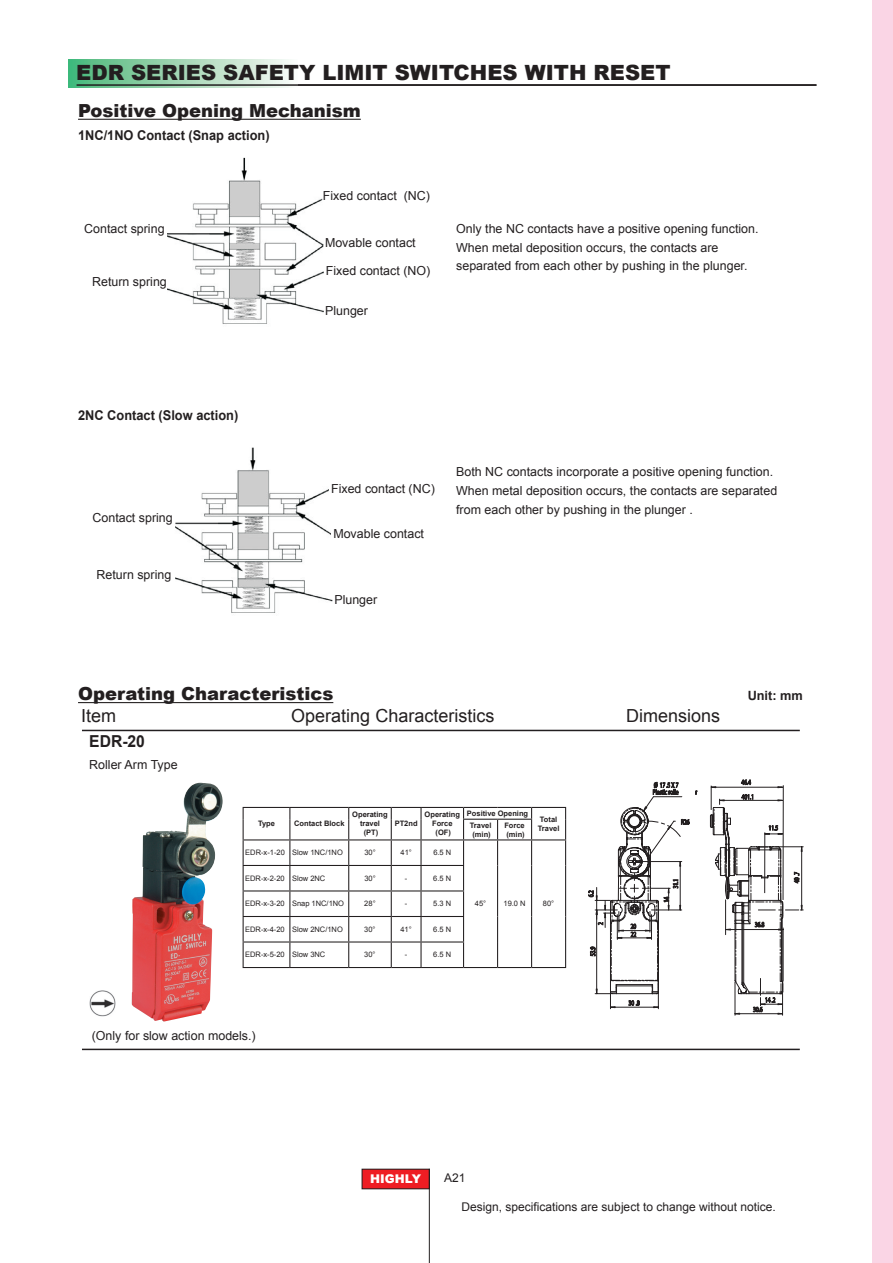
<style>
.page{position:relative;width:893px;height:1263px;background:#fff}
.page>*{position:absolute;margin:0;border:0;box-sizing:border-box;transform-origin:0 0}
.t1{font:900 21px "Arial";color:#231f20}
.t2{font:900 18px "Arial";color:#231f20}
.t3{font:18px "Arial";color:#231f20}
.t4{font:700 16.5px "Arial";color:#231f20;scale:.95 1}
.t5{font:700 13.5px "Arial";color:#231f20;scale:.95 1}
.t6{font:700 12.75px "Arial";color:#231f20}
.t7{font:12.45px/18.8px "Arial";color:#231f20}
.t8{font:12px "Arial";color:#231f20}
.t9{font:900 12px "Arial";color:#fff}
.t10{font:7.5px "Arial";color:#231f20}
.t11{font:700 7.5px/9px "Arial";color:#231f20;text-align:center}
</style>
<div class="page">
<div style="left:872px;top:0;width:21px;height:1263px;background:#fad5e5"></div>
<div style="left:68px;top:60px;width:230px;height:27px;background:linear-gradient(to right,#49b678,#fdfaf7)"></div>
<hr style="left:77px;top:84px;width:739px;height:2px;background:#231f20">
<hr style="left:82px;top:730px;width:718px;height:1px;background:#231f20">
<hr style="left:82px;top:1049px;width:718px;height:1px;background:#231f20">
<img style="left:132px;top:782px;width:91px;height:240px">
<svg style="left:588px;top:782px;width:109px;height:227px"></svg>
<svg style="left:709px;top:779px;width:94px;height:236px"></svg>
<img style="left:175px;top:447px;width:158px;height:166px">
<hr style="left:78px;top:119px;width:283px;height:1px;background:#231f20">
<img style="left:168px;top:157px;width:156px;height:167px">
<div style="left:330px;top:483px;width:111px;height:17px;background:#fff"></div>
<div style="left:332px;top:528px;width:111px;height:18px;background:#fff"></div>
<hr style="left:78px;top:702px;width:255px;height:1px;background:#231f20">
<img style="left:89px;top:990px;width:26px;height:27px">
<div style="left:362px;top:1169px;width:67px;height:20px;background:#ee1d23"></div>
<hr style="left:429px;top:1169px;width:1px;height:94px;background:#231f20">
<hr style="left:243px;top:807px;width:47px;height:1px;background:#231f20">
<hr style="left:290px;top:807px;width:59px;height:1px;background:#231f20">
<hr style="left:349px;top:807px;width:42px;height:1px;background:#231f20">
<hr style="left:391px;top:807px;width:30px;height:1px;background:#231f20">
<hr style="left:421px;top:807px;width:43px;height:1px;background:#231f20">
<svg style="left:420px;top:808px;width:2px;height:11px"></svg>
<hr style="left:464px;top:807px;width:34px;height:1px;background:#231f20">
<hr style="left:498px;top:807px;width:34px;height:1px;background:#231f20">
<hr style="left:532px;top:807px;width:34px;height:1px;background:#231f20">
<hr style="left:420px;top:819px;width:2px;height:20px;background:#231f20">
<hr style="left:463px;top:819px;width:35px;height:1px;background:#231f20">
<hr style="left:498px;top:819px;width:34px;height:1px;background:#231f20">
<hr style="left:243px;top:839px;width:47px;height:1px;background:#231f20">
<hr style="left:290px;top:839px;width:59px;height:1px;background:#231f20">
<hr style="left:349px;top:839px;width:42px;height:1px;background:#231f20">
<hr style="left:391px;top:839px;width:30px;height:1px;background:#231f20">
<hr style="left:421px;top:839px;width:43px;height:1px;background:#231f20">
<hr style="left:420px;top:840px;width:2px;height:25px;background:#231f20">
<hr style="left:464px;top:839px;width:34px;height:1px;background:#231f20">
<hr style="left:498px;top:839px;width:34px;height:1px;background:#231f20">
<hr style="left:532px;top:839px;width:34px;height:1px;background:#231f20">
<hr style="left:243px;top:865px;width:47px;height:1px;background:#231f20">
<hr style="left:290px;top:865px;width:59px;height:1px;background:#231f20">
<hr style="left:349px;top:865px;width:42px;height:1px;background:#231f20">
<hr style="left:391px;top:865px;width:30px;height:1px;background:#231f20">
<hr style="left:421px;top:865px;width:43px;height:1px;background:#231f20">
<hr style="left:420px;top:866px;width:2px;height:24px;background:#231f20">
<hr style="left:243px;top:890px;width:47px;height:1px;background:#231f20">
<hr style="left:290px;top:890px;width:59px;height:1px;background:#231f20">
<hr style="left:349px;top:890px;width:42px;height:1px;background:#231f20">
<hr style="left:391px;top:890px;width:30px;height:1px;background:#231f20">
<hr style="left:421px;top:890px;width:43px;height:1px;background:#231f20">
<hr style="left:420px;top:891px;width:2px;height:25px;background:#231f20">
<hr style="left:243px;top:916px;width:47px;height:1px;background:#231f20">
<hr style="left:290px;top:916px;width:59px;height:1px;background:#231f20">
<hr style="left:349px;top:916px;width:42px;height:1px;background:#231f20">
<hr style="left:391px;top:916px;width:30px;height:1px;background:#231f20">
<hr style="left:421px;top:916px;width:43px;height:1px;background:#231f20">
<hr style="left:420px;top:917px;width:2px;height:24px;background:#231f20">
<hr style="left:243px;top:941px;width:47px;height:1px;background:#231f20">
<svg style="left:243px;top:808px;width:1px;height:159px"></svg>
<hr style="left:290px;top:941px;width:59px;height:1px;background:#231f20">
<svg style="left:289px;top:808px;width:1px;height:159px"></svg>
<hr style="left:349px;top:941px;width:42px;height:1px;background:#231f20">
<svg style="left:348px;top:808px;width:1px;height:159px"></svg>
<hr style="left:391px;top:941px;width:30px;height:1px;background:#231f20">
<svg style="left:391px;top:808px;width:1px;height:159px"></svg>
<hr style="left:421px;top:941px;width:43px;height:1px;background:#231f20">
<hr style="left:420px;top:942px;width:2px;height:25px;background:#231f20">
<svg style="left:463px;top:808px;width:1px;height:159px"></svg>
<svg style="left:497px;top:820px;width:1px;height:147px"></svg>
<svg style="left:531px;top:808px;width:1px;height:159px"></svg>
<svg style="left:565px;top:808px;width:1px;height:159px"></svg>
<hr style="left:243px;top:967px;width:47px;height:1px;background:#231f20">
<hr style="left:290px;top:967px;width:59px;height:1px;background:#231f20">
<hr style="left:349px;top:967px;width:42px;height:1px;background:#231f20">
<hr style="left:391px;top:967px;width:30px;height:1px;background:#231f20">
<hr style="left:421px;top:967px;width:43px;height:1px;background:#231f20">
<hr style="left:464px;top:967px;width:34px;height:1px;background:#231f20">
<hr style="left:498px;top:967px;width:34px;height:1px;background:#231f20">
<hr style="left:532px;top:967px;width:34px;height:1px;background:#231f20">
<h1 class="t1" style="left:76px;top:57px;width:596px">EDR SERIES SAFETY LIMIT SWITCHES WITH RESET</h1>
<h2 class="t2" style="left:78px;top:98px;width:284px">Positive Opening Mechanism</h2>
<p class="t5" style="left:78px;top:126px;width:203px">1NC/1NO Contact (Snap action)</p>
<p class="t7" style="left:84px;top:219px;width:82px">Contact spring</p>
<p class="t7" style="left:92px;top:272px;width:76px">Return spring</p>
<p class="t5" style="left:78px;top:406px;width:170px">2NC Contact (Slow action)</p>
<p class="t7" style="left:93px;top:508px;width:82px">Contact spring</p>
<p class="t7" style="left:97px;top:565px;width:76px">Return spring</p>
<p class="t7" style="left:323px;top:187px;width:109px">Fixed contact (NC)</p>
<p class="t7" style="left:325px;top:233px;width:92px">Movable contact</p>
<p class="t7" style="left:326px;top:262px;width:106px">Fixed contact (NO)</p>
<p class="t7" style="left:325px;top:301px;width:44px">Plunger</p>
<p class="t7" style="left:456px;top:219px;width:304px">Only the NC contacts have a positive opening function.<br>When metal deposition occurs, the contacts are separated from each other by pushing in the plunger.</p>
<p class="t7" style="left:331px;top:480px;width:105px">Fixed contact (NC)</p>
<p class="t7" style="left:333px;top:525px;width:92px">Movable contact</p>
<p class="t7" style="left:456px;top:463px;width:323px">Both NC contacts incorporate a positive opening function.<br>When metal deposition occurs, the contacts are separated from each other by pushing in the plunger .</p>
<p class="t7" style="left:334px;top:590px;width:44px">Plunger</p>
<h2 class="t2" style="left:78px;top:681px;width:257px">Operating Characteristics</h2>
<p class="t6" style="left:748px;top:687px;width:57px">Unit: mm</p>
<h3 class="t4" style="left:89px;top:730px;width:60px">EDR-20</h3>
<p class="t7" style="left:89px;top:755px;width:90px">Roller Arm Type</p>
<h2 class="t3" style="left:81px;top:704px;width:37px">Item</h2>
<h2 class="t3" style="left:291px;top:704px;width:205px">Operating Characteristics</h2>
<h2 class="t3" style="left:626px;top:704px;width:96px">Dimensions</h2>
<p class="t11" style="left:258px;top:819px;width:18px">Type</p>
<p class="t11" style="left:294px;top:819px;width:52px">Contact Block</p>
<p class="t11" style="left:352px;top:810px;width:37px">Operating travel (PT)</p>
<p class="t11" style="left:395px;top:819px;width:24px">PT2nd</p>
<p class="t11" style="left:425px;top:810px;width:37px">Operating<br>Force (OF)</p>
<p class="t11" style="left:467px;top:809px;width:63px">Positive Opening</p>
<p class="t11" style="left:470px;top:821px;width:23px">Travel (min)</p>
<p class="t11" style="left:504px;top:821px;width:22px;text-align:left">Force (min)</p>
<p class="t10" style="left:245px;top:848px;width:99px">EDR-x-1-20 Slow 1NC/1NO</p>
<p class="t10" style="left:364px;top:848px;width:13px">30°</p>
<p class="t10" style="left:400px;top:848px;width:13px">41°</p>
<p class="t10" style="left:433px;top:848px;width:19px">6.5 N</p>
<p class="t11" style="left:538px;top:815px;width:23px;text-align:left">Total<br>Travel</p>
<p class="t10" style="left:245px;top:873px;width:82px">EDR-x-2-20 Slow 2NC</p>
<p class="t10" style="left:364px;top:873px;width:13px">30°</p>
<p class="t10" style="left:405px;top:873px;width:4px">-</p>
<p class="t10" style="left:433px;top:873px;width:19px">6.5 N</p>
<p class="t10" style="left:245px;top:899px;width:100px">EDR-x-3-20 Snap 1NC/1NO</p>
<p class="t10" style="left:364px;top:899px;width:13px">28°</p>
<p class="t10" style="left:405px;top:899px;width:4px">-</p>
<p class="t10" style="left:433px;top:899px;width:19px">5.3 N</p>
<p class="t10" style="left:245px;top:924px;width:99px">EDR-x-4-20 Slow 2NC/1NO</p>
<p class="t10" style="left:364px;top:924px;width:13px">30°</p>
<p class="t10" style="left:400px;top:924px;width:13px">41°</p>
<p class="t10" style="left:433px;top:924px;width:19px">6.5 N</p>
<p class="t10" style="left:245px;top:950px;width:82px">EDR-x-5-20 Slow 3NC</p>
<p class="t10" style="left:364px;top:950px;width:13px">30°</p>
<p class="t10" style="left:405px;top:950px;width:4px">-</p>
<p class="t10" style="left:433px;top:950px;width:19px">6.5 N</p>
<p class="t10" style="left:475px;top:899px;width:13px">45°</p>
<p class="t10" style="left:504px;top:899px;width:24px">19.0 N</p>
<p class="t10" style="left:543px;top:899px;width:13px">80°</p>
<p class="t7" style="left:92px;top:1026px;width:165px">(Only for slow action models.)</p>
<p class="t9" style="left:370px;top:1170px;width:53px">HIGHLY</p>
<p class="t8" style="left:444px;top:1169px;width:23px">A21</p>
<p class="t8" style="left:462px;top:1199px;width:316px">Design, specifications are subject to change without notice.</p>
</div>
